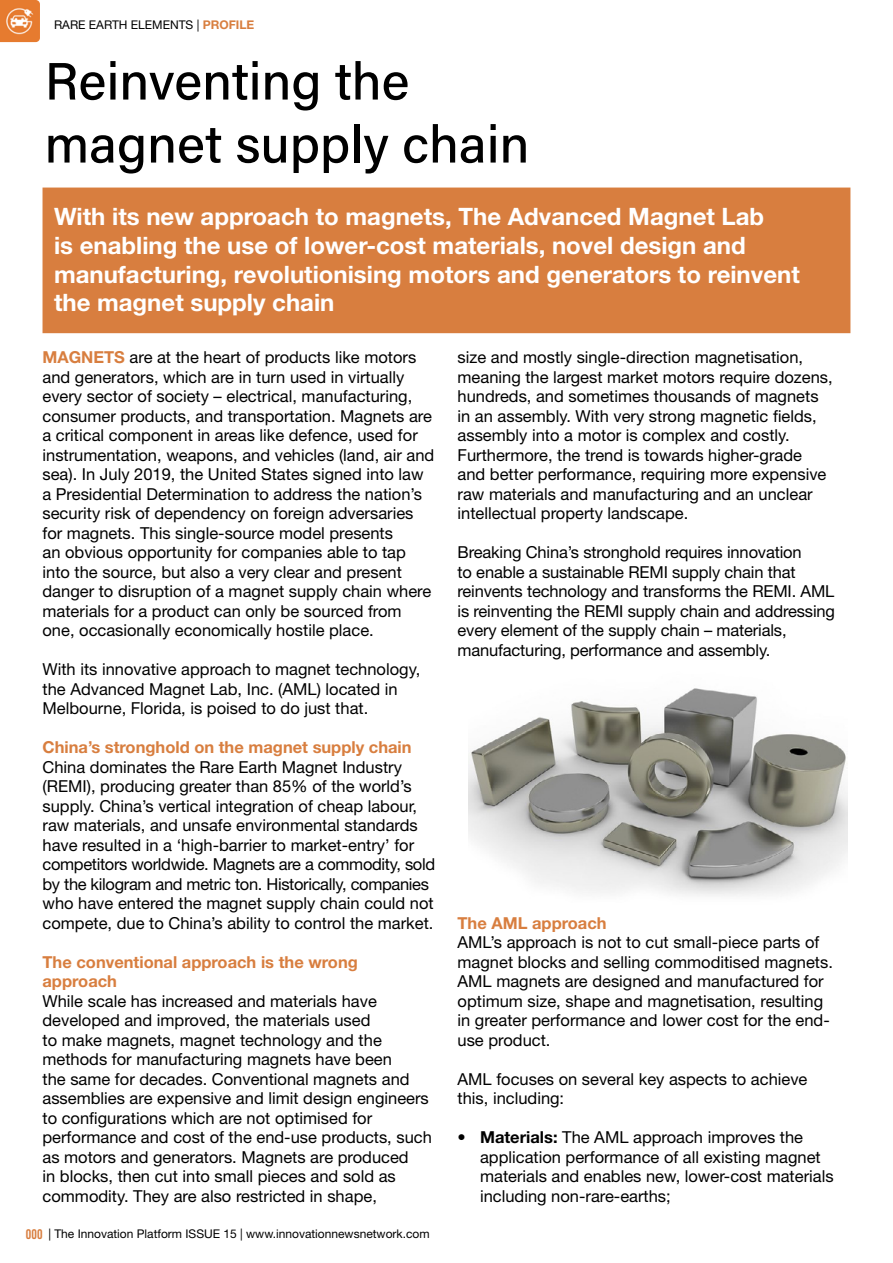
<style>
.page{position:relative;width:893px;height:1263px;background:#fff}
.page>*{position:absolute;margin:0;border:0;box-sizing:border-box;transform-origin:0 0}
.t1{font:500 52.5px/63px "Acumin Pro";color:#000}
.t2{font:700 24px/28.8px "Helvetica Neue LT Std";color:#fff}
.t3{font:16.5px/19.5px "Helvetica Neue LT Std";color:#000}
.t4{font:700 16.5px/19.5px "Helvetica Neue LT Std";color:#d87e3f}
.t5{font:12px "Helvetica Neue LT Std";color:#000}
.s1{font-weight:700;color:#d87e3f}
.s2{font-weight:700}
.s3{font-family:"Acumin Variable Concept";font-size:15px;color:#d87e3f}
</style>
<div class="page">
<img style="left:469px;top:688px;width:379px;height:208px">
<div style="left:43px;top:188px;width:807px;height:145px;background:#d87e3f"></div>
<img style="left:0;top:0;width:40px;height:42px">
<p class="t5" style="left:54px;top:17px;width:202px">RARE EARTH ELEMENTS | <span class="s1">PROFILE</span></p>
<h1 class="t1" style="left:45px;top:48px;width:486px">Reinventing the magnet supply chain</h1>
<h2 class="t2" style="left:54px;top:201px;width:747px">With its new approach to magnets, The Advanced Magnet Lab<br>is enabling the use of lower-cost materials, novel design and manufacturing, revolutionising motors and generators to reinvent the magnet supply chain</h2>
<p class="t3" style="left:43px;top:347px;width:393px"><span class="s1">MAGNETS</span> are at the heart of products like motors and generators, which are in turn used in virtually every sector of society – electrical, manufacturing, consumer products, and transportation. Magnets are a critical component in areas like defence, used for instrumentation, weapons, and vehicles (land, air and sea). In July 2019, the United States signed into law a Presidential Determination to address the nation’s security risk of dependency on foreign adversaries for magnets. This single-source model presents<br>an obvious opportunity for companies able to tap into the source, but also a very clear and present danger to disruption of a magnet supply chain where materials for a product can only be sourced from one, occasionally economically hostile place.</p>
<p class="t3" style="left:43px;top:659px;width:379px">With its innovative approach to magnet technology, the Advanced Magnet Lab, Inc. (AML) located in<br>Melbourne, Florida, is poised to do just that.</p>
<p class="t4" style="left:43px;top:737px;width:371px">China’s stronghold on the magnet supply chain</p>
<p class="t3" style="left:43px;top:757px;width:394px">China dominates the Rare Earth Magnet Industry (REMI), producing greater than 85% of the world’s supply. China’s vertical integration of cheap labour, raw materials, and unsafe environmental standards have resulted in a ‘high-barrier to market-entry’ for competitors worldwide. Magnets are a commodity, sold by the kilogram and metric ton. Historically, companies who have entered the magnet supply chain could not compete, due to China’s ability to control the market.</p>
<p class="t4" style="left:43px;top:952px;width:317px">The conventional approach is the wrong approach</p>
<p class="t3" style="left:43px;top:991px;width:391px">While scale has increased and materials have developed and improved, the materials used<br>to make magnets, magnet technology and the methods for manufacturing magnets have been<br>the same for decades. Conventional magnets and assemblies are expensive and limit design engineers to configurations which are not optimised for performance and cost of the end-use products, such as motors and generators. Magnets are produced<br>in blocks, then cut into small pieces and sold as commodity. They are also restricted in shape,</p>
<p class="t3" style="left:458px;top:347px;width:377px">size and mostly single-direction magnetisation, meaning the largest market motors require dozens, hundreds, and sometimes thousands of magnets in an assembly. With very strong magnetic fields, assembly into a motor is complex and costly.<br>Furthermore, the trend is towards higher-grade and better performance, requiring more expensive raw materials and manufacturing and an unclear intellectual property landscape.</p>
<p class="t3" style="left:458px;top:542px;width:379px">Breaking China’s stronghold requires innovation<br>to enable a sustainable REMI supply chain that reinvents technology and transforms the REMI. AML is reinventing the REMI supply chain and addressing every element of the supply chain – materials, manufacturing, performance and assembly.</p>
<p class="t4" style="left:458px;top:913px;width:151px">The AML approach</p>
<p class="t3" style="left:458px;top:932px;width:377px">AML’s approach is not to cut small-piece parts of magnet blocks and selling commoditised magnets.<br>AML magnets are designed and manufactured for optimum size, shape and magnetisation, resulting in greater performance and lower cost for the end&shy;use product.</p>
<p class="t3" style="left:458px;top:1069px;width:351px">AML focuses on several key aspects to achieve this, including:</p>
<p class="t3" style="left:480px;top:1127px;width:355px;text-indent:-23px">• <span class="s2">Materials:</span> The AML approach improves the application performance of all existing magnet materials and enables new, lower-cost materials including non-rare-earths;</p>
<p class="t5" style="left:26px;top:1226px;width:405px"><span class="s3">000</span> | The Innovation Platform ISSUE 15 | www.innovationnewsnetwork.com</p>
</div>
